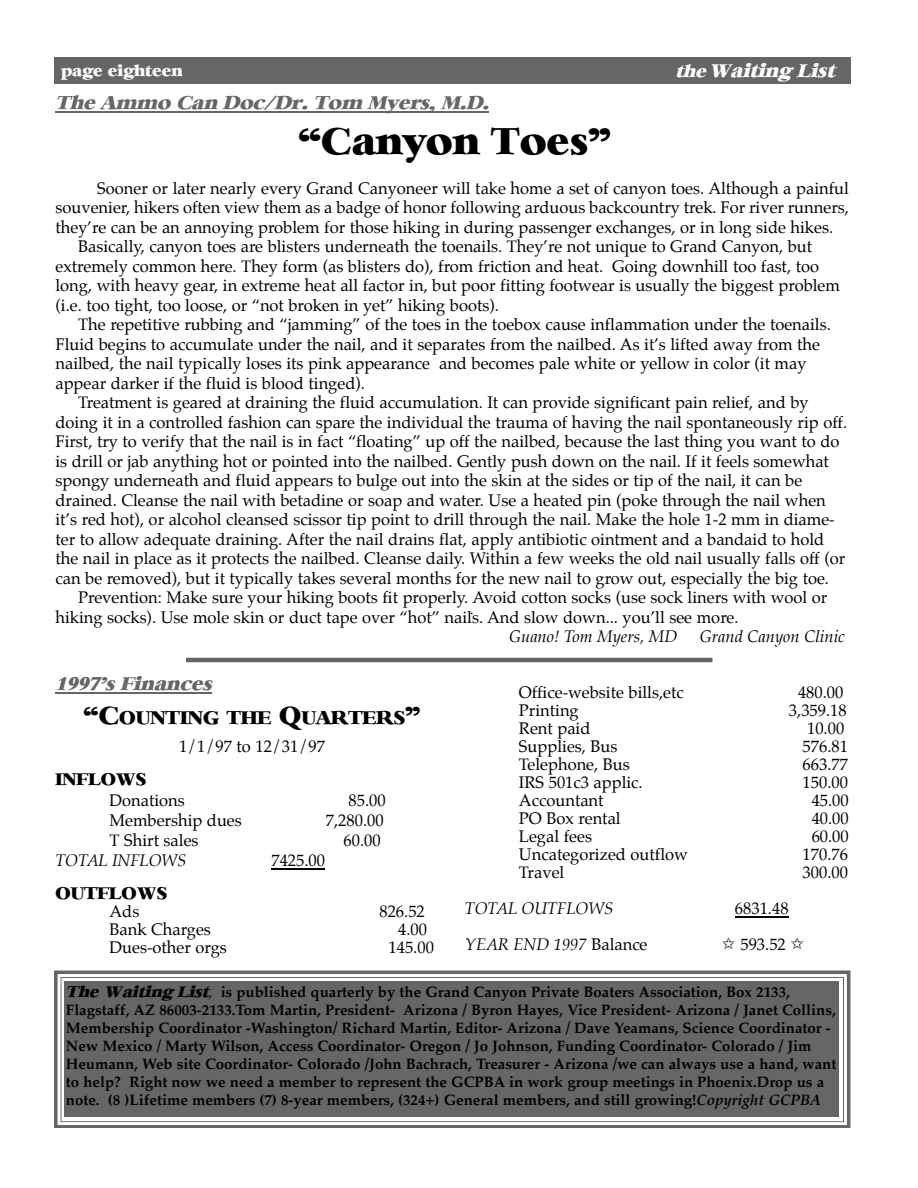
<style>
.page{position:relative;width:918px;height:1188px;background:#fff}
.page>*{position:absolute;margin:0;border:0;box-sizing:border-box;transform-origin:0 0}
.t1{font:36px "Heather";color:#000}
.t2{font:18px/33.3px "Heather";color:#000}
.t3{font:italic 18px "Heather";color:#666}
.t4{font:italic 18px "Heather";color:#fff}
.t5{font:16.5px "Palatino";color:#000}
.t6{font:italic 16.5px "Palatino";color:#000}
.t7{font:16.5px "Heather";color:#000}
.t8{font:700 15px/18px "Palatino";color:#000}
.t9{font:15px "Heather";color:#fff}
.s1{font-size:16.5px}
.s2{font-style:italic;color:#666}
.s3{font-size:24px}
.s4{font-style:normal}
.s5{font-family:"Heather";font-weight:400;font-style:italic}
.s6{font-weight:400}
.s7{font-style:italic}
</style>
<div class="page">
<div style="left:54px;top:57px;width:797px;height:27px;background:#666"></div>
<hr style="left:56px;top:111px;width:433px;height:1px;background:#666">
<hr style="left:56px;top:692px;width:156px;height:2px;background:#666">
<hr style="left:272px;top:868px;width:53px;height:1px;background:#000">
<hr style="left:735px;top:916px;width:54px;height:1px;background:#000">
<hr style="left:186px;top:658px;width:526px;height:4px;background:#666">
<svg style="left:54px;top:970px;width:797px;height:158px;background:#727272"></svg>
<svg style="left:58px;top:974px;width:789px;height:151px;background:#757575"></svg>
<p class="t9" style="left:61px;top:61px;width:123px">page eighteen</p>
<p class="t4" style="left:675px;top:60px;width:166px"><span class="s1">the</span>Waiting List</p>
<p class="t3" style="left:55px;top:91px;width:441px">The Ammo Can Doc/Dr.Tom Myers,M.D.</p>
<h1 class="t1" style="left:298px;top:119px;width:314px">“Canyon Toes”</h1>
<p class="t5" style="left:97px;top:180px;width:753px">Sooner or later nearly every Grand Canyoneer will take home a set of canyon toes. Although a painful</p>
<p class="t5" style="left:55px;top:200px;width:795px">souvenier, hikers often view them as a badge of honor following arduous backcountry trek. For river runners,</p>
<p class="t5" style="left:55px;top:219px;width:779px">they’re can be an annoying problem for those hiking in during passenger exchanges, or in long side hikes.</p>
<p class="t5" style="left:78px;top:239px;width:736px">Basically, canyon toes are blisters underneath the toenails. They’re not unique to Grand Canyon, but</p>
<p class="t5" style="left:55px;top:258px;width:765px">extremely common here. They form (as blisters do), from friction and heat. Going downhill too fast, too</p>
<p class="t5" style="left:55px;top:278px;width:786px">long, with heavy gear, in extreme heat all factor in, but poor fitting footwear is usually the biggest problem</p>
<p class="t5" style="left:55px;top:297px;width:445px">(i.e. too tight, too loose, or “not broken in yet” hiking boots).</p>
<p class="t5" style="left:78px;top:317px;width:754px">The repetitive rubbing and “jamming” of the toes in the toebox cause inflammation under the toenails.</p>
<p class="t5" style="left:55px;top:336px;width:766px">Fluid begins to accumulate under the nail, and it separates from the nailbed. As it’s lifted away from the</p>
<p class="t5" style="left:55px;top:356px;width:753px">nailbed, the nail typically loses its pink appearance and becomes pale white or yellow in color (it may</p>
<p class="t5" style="left:55px;top:375px;width:311px">appear darker if the fluid is blood tinged).</p>
<p class="t5" style="left:78px;top:395px;width:732px">Treatment is geared at draining the fluid accumulation. It can provide significant pain relief, and by</p>
<p class="t5" style="left:55px;top:414px;width:793px">doing it in a controlled fashion can spare the individual the trauma of having the nail spontaneously rip off.</p>
<p class="t5" style="left:55px;top:434px;width:785px">First, try to verify that the nail is in fact “floating” up off the nailbed, because the last thing you want to do</p>
<p class="t5" style="left:55px;top:453px;width:775px">is drill or jab anything hot or pointed into the nailbed. Gently push down on the nail. If it feels somewhat</p>
<p class="t5" style="left:55px;top:473px;width:748px">spongy underneath and fluid appears to bulge out into the skin at the sides or tip of the nail, it can be</p>
<p class="t5" style="left:55px;top:492px;width:772px">drained. Cleanse the nail with betadine or soap and water. Use a heated pin (poke through the nail when</p>
<p class="t5" style="left:55px;top:512px;width:781px">it’s red hot), or alcohol cleansed scissor tip point to drill through the nail. Make the hole 1-2 mm in diame-</p>
<p class="t5" style="left:55px;top:531px;width:770px">ter to allow adequate draining. After the nail drains flat, apply antibiotic ointment and a bandaid to hold</p>
<p class="t5" style="left:55px;top:551px;width:791px">the nail in place as it protects the nailbed. Cleanse daily. Within a few weeks the old nail usually falls off (or</p>
<p class="t5" style="left:55px;top:570px;width:775px">can be removed), but it typically takes several months for the new nail to grow out, especially the big toe.</p>
<p class="t5" style="left:78px;top:590px;width:751px">Prevention: Make sure your hiking boots fit properly. Avoid cotton socks (use sock liners with wool or</p>
<p class="t5" style="left:55px;top:609px;width:685px">hiking socks). Use mole skin or duct tape over “hot” nails. And slow down... you’ll see more.</p>
<p class="t6" style="left:509px;top:629px;width:170px">Guano! Tom Myers, MD</p>
<p class="t6" style="left:700px;top:629px;width:147px">Grand Canyon Clinic</p>
<p class="t2" style="left:84px;top:668px;width:338px;text-indent:-28px"><span class="s2">1997’sFinances<br></span><span class="s3">“C</span>OUNTING THE <span class="s3">Q</span>UARTERS<span class="s3">”</span></p>
<p class="t5" style="left:179px;top:738px;width:147px">1/1/97 to 12/31/97</p>
<p class="t7" style="left:55px;top:769px;width:92px">INFLOWS</p>
<p class="t5" style="left:109px;top:792px;width:77px">Donations</p>
<p class="t5" style="left:349px;top:792px;width:39px">85.00</p>
<p class="t5" style="left:109px;top:812px;width:134px">Membership dues</p>
<p class="t5" style="left:326px;top:812px;width:59px">7,280.00</p>
<p class="t5" style="left:109px;top:833px;width:91px">T Shirt sales</p>
<p class="t5" style="left:344px;top:833px;width:39px">60.00</p>
<p class="t6" style="left:55px;top:853px;width:132px">TOTAL INFLOWS</p>
<p class="t5" style="left:271px;top:853px;width:55px">7425.00</p>
<p class="t7" style="left:55px;top:883px;width:113px">OUTFLOWS</p>
<p class="t5" style="left:109px;top:904px;width:31px">Ads</p>
<p class="t5" style="left:379px;top:904px;width:47px">826.52</p>
<p class="t5" style="left:109px;top:922px;width:103px">Bank Charges</p>
<p class="t5" style="left:398px;top:922px;width:30px">4.00</p>
<p class="t5" style="left:109px;top:940px;width:119px">Dues-other orgs</p>
<p class="t5" style="left:389px;top:940px;width:47px">145.00</p>
<p class="t5" style="left:519px;top:685px;width:166px">Office-website bills,etc</p>
<p class="t5" style="left:798px;top:685px;width:47px">480.00</p>
<p class="t5" style="left:519px;top:703px;width:61px">Printing</p>
<p class="t5" style="left:789px;top:703px;width:59px">3,359.18</p>
<p class="t5" style="left:519px;top:721px;width:73px">Rent paid</p>
<p class="t5" style="left:807px;top:721px;width:39px">10.00</p>
<p class="t5" style="left:519px;top:739px;width:100px">Supplies, Bus</p>
<p class="t5" style="left:803px;top:739px;width:47px">576.81</p>
<p class="t5" style="left:519px;top:757px;width:112px">Telephone, Bus</p>
<p class="t5" style="left:803px;top:757px;width:47px">663.77</p>
<p class="t5" style="left:519px;top:775px;width:125px">IRS 501c3 applic.</p>
<p class="t5" style="left:803px;top:775px;width:47px">150.00</p>
<p class="t5" style="left:519px;top:793px;width:86px">Accountant</p>
<p class="t5" style="left:812px;top:793px;width:39px">45.00</p>
<p class="t5" style="left:519px;top:811px;width:103px">PO Box rental</p>
<p class="t5" style="left:812px;top:811px;width:39px">40.00</p>
<p class="t5" style="left:519px;top:829px;width:75px">Legal fees</p>
<p class="t5" style="left:812px;top:829px;width:39px">60.00</p>
<p class="t5" style="left:519px;top:847px;width:170px">Uncategorized outflow</p>
<p class="t5" style="left:803px;top:847px;width:47px">170.76</p>
<p class="t5" style="left:519px;top:865px;width:47px">Travel</p>
<p class="t5" style="left:803px;top:865px;width:47px">300.00</p>
<p class="t6" style="left:465px;top:901px;width:150px">TOTAL OUTFLOWS</p>
<p class="t5" style="left:735px;top:901px;width:55px">6831.48</p>
<p class="t6" style="left:465px;top:937px;width:184px">YEAR END 1997 <span class="s4">Balance</span></p>
<p class="t5" style="left:722px;top:937px;width:84px">✩ 593.52 ✩</p>
<p class="t8" style="left:66px;top:984px;width:772px"><span class="s5">The Waiting List</span><span class="s6">,</span> is published quarterly by the Grand Canyon Private Boaters Association, Box 2133, Flagstaff, AZ 86003-2133.Tom Martin, President- Arizona / Byron Hayes, Vice President- Arizona / Janet Collins, Membership Coordinator -Washington/ Richard Martin, Editor- Arizona / Dave Yeamans, Science Coordinator - New Mexico / Marty Wilson, Access Coordinator- Oregon / Jo Johnson, Funding Coordinator- Colorado / Jim Heumann, Web site Coordinator- Colorado /John Bachrach, Treasurer - Arizona /we can always use a hand, want to help? Right now we need a member to represent the GCPBA in work group meetings in Phoenix.Drop us a note. (8 )Lifetime members (7) 8-year members, (324+) General members, and still growing!<span class="s7">Copyright GCPBA</span></p>
</div>
